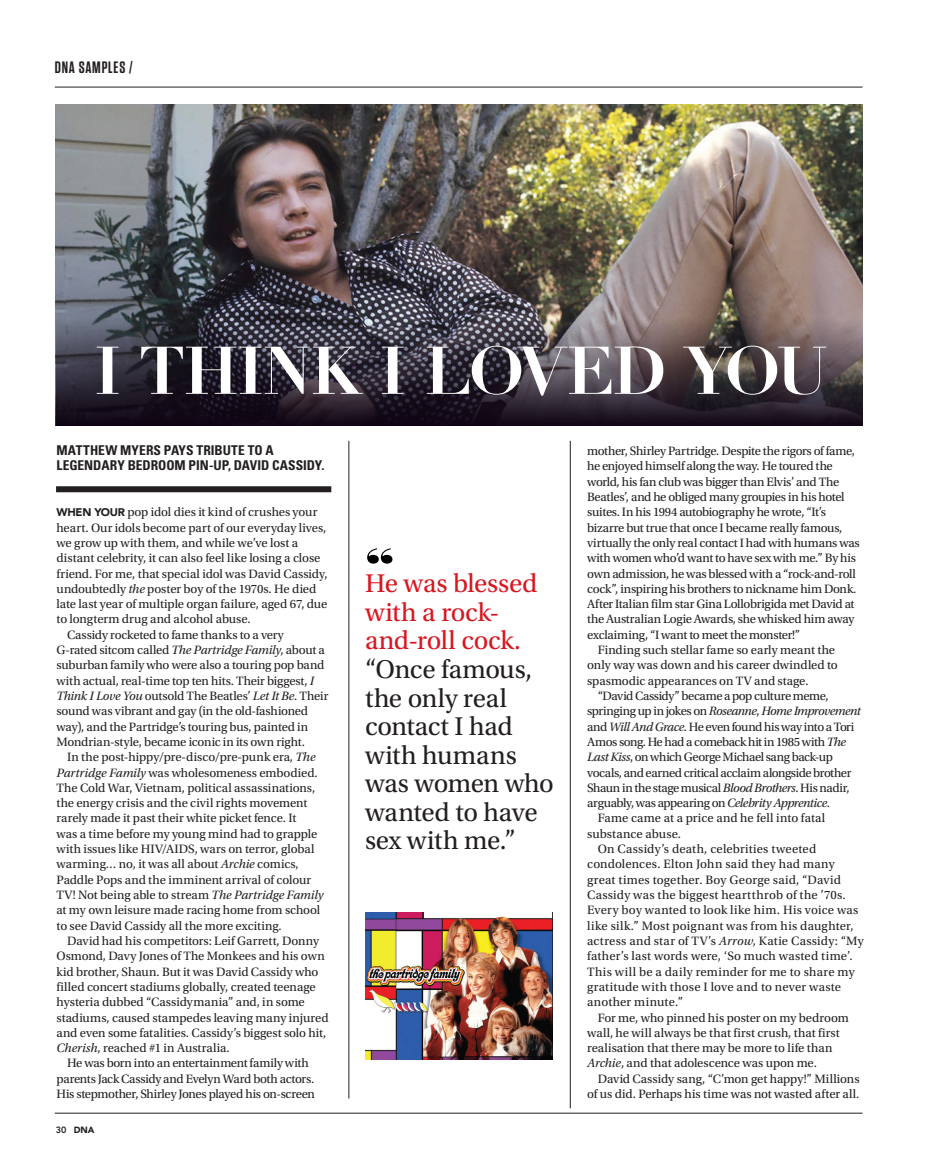
<style>
.page{position:relative;width:936px;height:1170px;background:#fff}
.page>*{position:absolute;margin:0;border:0;box-sizing:border-box;transform-origin:0 0}
.First_line_serif{font:700 66.15px "Didot";letter-spacing:-.025em;color:#fff}
.BODY_COPY_serif{font:27px/28.5px "Utopia Std";letter-spacing:-.01em;color:#231f20}
.t1{font:600 16.5px "Tungsten";letter-spacing:.05em;color:#231f20}
.First_line_serif-2{font:700 condensed 13.5px/15.3px "Univers LT Std";color:#231f20}
.BODY_COPY_serif-2{font:12.75px/15.3px "Utopia Std";letter-spacing:-.005em;color:#231f20}
.BODY_COPY_serif-3{font:12.75px/15.3px "Utopia Std";letter-spacing:-.025em;color:#231f20;text-align:center}
.BODY_COPY_serif-4{font:12.75px/15.3px "Utopia Std";letter-spacing:.015em;color:#231f20}
.BODY_COPY_serif-5{font:12.75px/15.3px "Utopia Std";letter-spacing:-.035em;color:#231f20}
.First_line_serif-3{font:12.75px/15.3px "Utopia Std";letter-spacing:-.005em;color:#231f20}
.t2{font:900 9px "Avenir LT Std";color:#231f20}
.s1{font-family:"Avenir";font-weight:900;font-size:11.1px}
.s2{font-style:italic}
.s3{font-weight:800}
.s4{color:#d7171f}
</style>
<div class="page">
<hr style="left:55px;top:87px;width:807px;height:1px;background:#231f20">
<hr style="left:55px;top:1112px;width:807px;height:1px;background:#231f20">
<hr style="left:348px;top:441px;width:1px;height:657px;background:#231f20">
<hr style="left:570px;top:441px;width:1px;height:667px;background:#231f20">
<img style="left:55px;top:104px;width:807px;height:321px">
<img style="left:365px;top:912px;width:187px;height:147px">
<svg style="left:367px;top:548px;width:25px;height:15px"></svg>
<svg style="left:56px;top:318px;width:806px;height:107px;background:#3d353f"></svg>
<div style="left:56px;top:486px;width:275px;height:6px;background:#231f20"></div>
<p class="t1" style="left:55px;top:58px;width:79px">DNA SAMPLES /</p>
<p class="First_line_serif" style="left:94px;top:329px;width:735px">I THINK I LOVED YOU</p>
<p class="First_line_serif-2" style="left:56px;top:442px;width:269px">MATTHEW MYERS PAYS TRIBUTE TO A<br>LEGENDARY BEDROOM PIN-UP, DAVID CASSIDY.</p>
<p class="First_line_serif-3" style="left:56px;top:504px;width:272px"><span class="s1">WHEN YOUR</span> pop idol dies it kind of crushes your heart. Our idols become part of our everyday lives, we grow up with them, and while we’ve lost a distant celebrity, it can also feel like losing a close friend. For me, that special idol was David Cassidy, undoubtedly <span class="s2">the</span> poster boy of the 1970s. He died late last year of multiple organ failure, aged 67, due to longterm drug and alcohol abuse.</p>
<p class="BODY_COPY_serif-2" style="left:56px;top:627px;width:273px;text-indent:11px">Cassidy rocketed to fame thanks to a very<br>G-rated sitcom called <span class="s2">The Partridge Family</span>, about a suburban family who were also a touring pop band with actual, real-time top ten hits. Their biggest, <span class="s2">I Think I Love You</span> outsold The Beatles’ <span class="s2">Let It Be</span>. Their sound was vibrant and gay (in the old-fashioned way), and the Partridge’s touring bus, painted in Mondrian-style, became iconic in its own right.</p>
<p class="BODY_COPY_serif-2" style="left:56px;top:749px;width:268px;text-indent:11px">In the post-hippy/pre-disco/pre-punk era, <span class="s2">The Partridge Family</span> was wholesomeness embodied.<br>The Cold War, Vietnam, political assassinations, the energy crisis and the civil rights movement rarely made it past their white picket fence. It<br>was a time before my young mind had to grapple with issues like HIV/AIDS, wars on terror, global warming… no, it was all about <span class="s2">Archie</span> comics, Paddle Pops and the imminent arrival of colour TV! Not being able to stream <span class="s2">The Partridge Family </span>at my own leisure made racing home from school to see David Cassidy all the more exciting.</p>
<p class="BODY_COPY_serif-2" style="left:56px;top:933px;width:273px;text-indent:11px">David had his competitors: Leif Garrett, Donny Osmond, Davy Jones of The Monkees and his own kid brother, Shaun. But it was David Cassidy who filled concert stadiums globally, created teenage hysteria dubbed “Cassidymania” and, in some stadiums, caused stampedes leaving many injured and even some fatalities. Cassidy’s biggest solo hit, <span class="s2">Cherish</span>, reached #1 in Australia.</p>
<p class="BODY_COPY_serif-3" style="left:56px;top:1055px;width:260px">He was born into an entertainment family with parents Jack Cassidy and Evelyn Ward both actors.<br>His stepmother, Shirley Jones played his on-screen</p>
<p class="t2" style="left:56px;top:1123px;width:40px"><span class="s3">30</span> DNA</p>
<p class="BODY_COPY_serif" style="left:365px;top:570px;width:190px"><span class="s4">He was blessed with a rock&shy;and-roll cock. </span>“Once famous, the only real contact I had with humans was women who wanted to have sex with me.”</p>
<p class="BODY_COPY_serif-3" style="left:587px;top:443px;width:274px;text-align:left">mother, Shirley Partridge. Despite the rigors of fame, he enjoyed himself along the way. He toured the world, his fan club was bigger than Elvis’ and The Beatles’, and he obliged many groupies in his hotel suites. In his 1994 autobiography he wrote, “It’s bizarre but true that once I became really famous, virtually the only real contact I had with humans was with women who’d want to have sex with me.” By his own admission, he was blessed with a “rock-and-roll cock”, inspiring his brothers to nickname him Donk.<br>After Italian film star Gina Lollobrigida met David at the Australian Logie Awards, she whisked him away exclaiming, “I want to meet the monster!”</p>
<p class="BODY_COPY_serif-2" style="left:587px;top:642px;width:252px;text-indent:11px">Finding such stellar fame so early meant the only way was down and his career dwindled to spasmodic appearances on TV and stage.</p>
<p class="BODY_COPY_serif-5" style="left:587px;top:688px;width:275px;text-indent:11px">“David Cassidy” became a pop culture meme, springing up in jokes on <span class="s2">Roseanne</span>, <span class="s2">Home Improvement </span>and <span class="s2">Will And Grace</span>. He even found his way into a Tori Amos song. He had a comeback hit in 1985 with <span class="s2">The Last Kiss</span>, on which George Michael sang back-up vocals, and earned critical acclaim alongside brother Shaun in the stage musical <span class="s2">Blood Brothers</span>. His nadir, arguably, was appearing on <span class="s2">Celebrity Apprentice</span>.</p>
<p class="BODY_COPY_serif-2" style="left:587px;top:810px;width:240px;text-indent:11px">Fame came at a price and he fell into fatal substance abuse.</p>
<p class="BODY_COPY_serif-4" style="left:587px;top:841px;width:278px;text-indent:11px">On Cassidy’s death, celebrities tweeted condolences. Elton John said they had many great times together. Boy George said, “David Cassidy was the biggest heartthrob of the ’70s.<br>Every boy wanted to look like him. His voice was like silk.” Most poignant was from his daughter, actress and star of TV’s <span class="s2">Arrow</span>, Katie Cassidy: “My father’s last words were, ‘So much wasted time’.<br>This will be a daily reminder for me to share my gratitude with those I love and to never waste another minute.”</p>
<p class="BODY_COPY_serif-2" style="left:587px;top:1009px;width:263px;text-indent:11px">For me, who pinned his poster on my bedroom wall, he will always be that first crush, that first realisation that there may be more to life than <span class="s2">Archie</span>, and that adolescence was upon me.</p>
<p class="BODY_COPY_serif-2" style="left:587px;top:1071px;width:274px;text-align:right">David Cassidy sang, “C’mon get happy!” Millions of us did. Perhaps his time was not wasted after all.</p>
</div>
